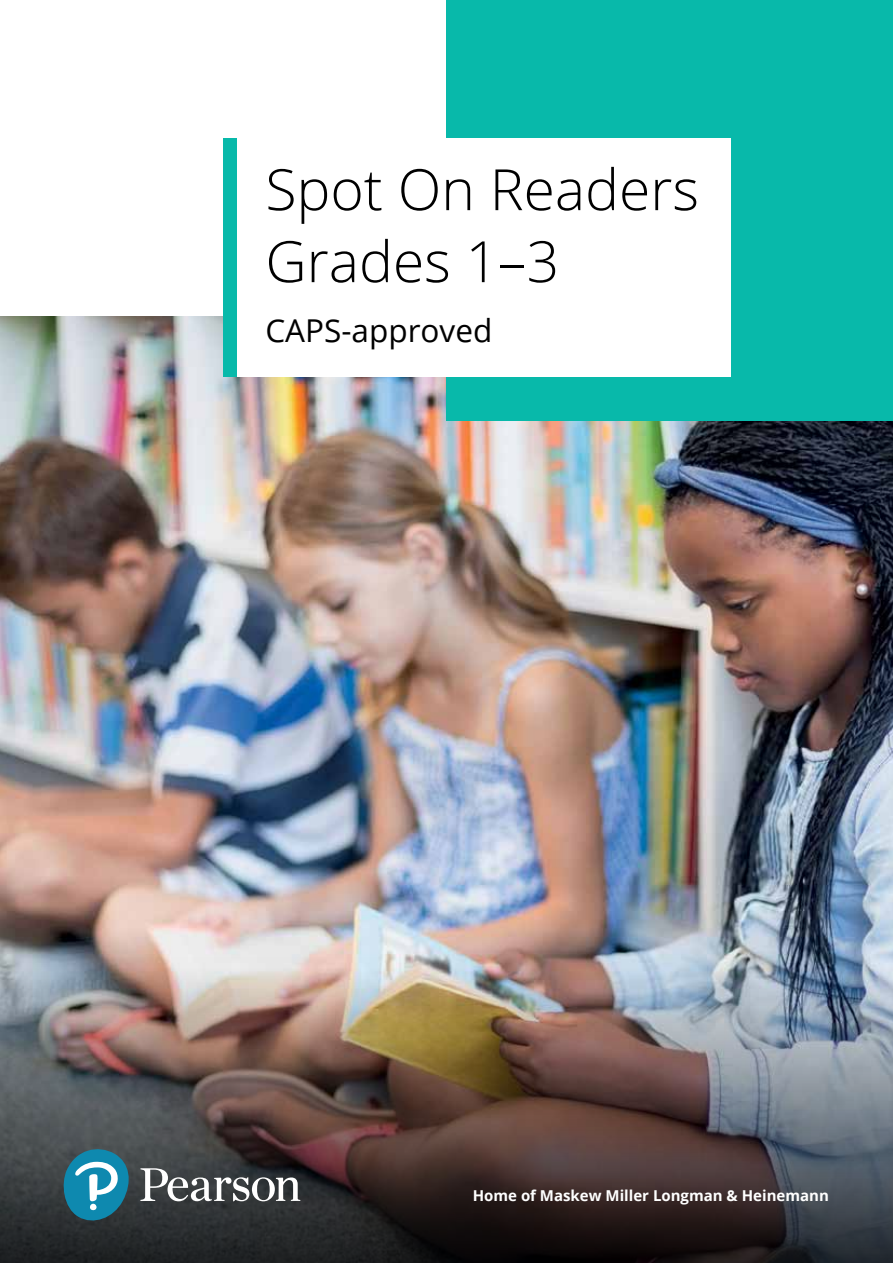
<style>
.page{position:relative;width:893px;height:1263px;background:#fff}
.page>*{position:absolute;margin:0;border:0;box-sizing:border-box;transform-origin:0 0}
.t1{font:300 57px/72px "Open Sans";color:#000}
.t2{font:31.5px "Open Sans";color:#000}
.t3{font:700 15px "Open Sans";color:#fff}
</style>
<div class="page">
<img style="left:0;top:317px;width:893px;height:640px">
<img style="left:0;top:957px;width:893px;height:306px">
<div style="left:446px;top:0;width:447px;height:421px;background:#08b9aa"></div>
<svg style="left:52px;top:1066px;width:248px;height:159px"></svg>
<div style="left:223px;top:138px;width:14px;height:238px;background:#08b9aa"></div>
<div style="left:237px;top:138px;width:493px;height:238px;background:#fff"></div>
<h1 class="t1" style="left:265px;top:152px;width:435px">Spot On Readers<br>Grades 1–3</h1>
<h2 class="t2" style="left:265px;top:309px;width:228px">CAPS-approved</h2>
<p class="t3" style="left:473px;top:1185px;width:358px">Home of Maskew Miller Longman &amp; Heinemann</p>
</div>
